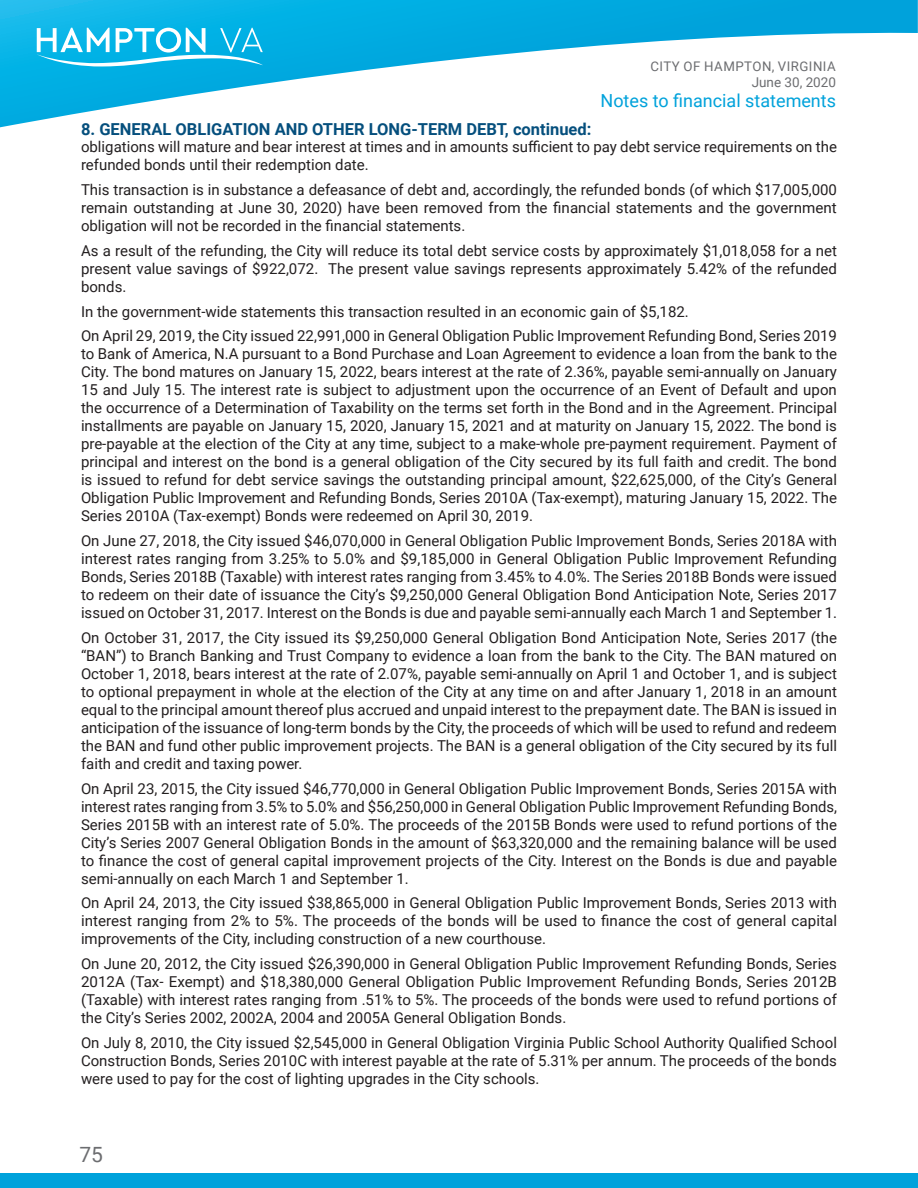
<style>
.page{position:relative;width:918px;height:1188px;background:#fff}
.page>*{position:absolute;margin:0;border:0;box-sizing:border-box;transform-origin:0 0}
.t1{font:21px "Roboto";color:#6c6d70}
.t2{font:18px "Roboto";color:#00a2db}
.t3{font:700 16.5px "Roboto";color:#054f7d}
.Body{font:15px/18px "Roboto";color:#231f20;text-align:justify}
.t4{font:13.5px "Roboto";color:#6c6d70}
.t5{font:13.2px "Roboto";letter-spacing:.035em;color:#6c6d70}
</style>
<div class="page">
<svg style="left:0;top:0;width:918px;height:128px"></svg>
<svg style="left:37px;top:28px;width:226px;height:39px"></svg>
<div style="left:0;top:1173px;width:918px;height:15px;background:#00a2db"></div>
<p class="t5" style="left:650px;top:57px;width:187px">CITY OF HAMPTON, VIRGINIA</p>
<p class="t4" style="left:752px;top:72px;width:86px">June 30, 2020</p>
<p class="t2" style="left:601px;top:88px;width:237px">Notes to financial statements</p>
<p class="t3" style="left:81px;top:118px;width:512px">8. GENERAL OBLIGATION AND OTHER LONG-TERM DEBT, continued:</p>
<p class="Body" style="left:81px;top:137px;width:758px">obligations will mature and bear interest at times and in amounts sufficient to pay debt service requirements on the refunded bonds until their redemption date.</p>
<p class="Body" style="left:81px;top:180px;width:758px">This transaction is in substance a defeasance of debt and, accordingly, the refunded bonds (of which $17,005,000 remain outstanding at June 30, 2020) have been removed from the financial statements and the government obligation will not be recorded in the financial statements.</p>
<p class="Body" style="left:81px;top:241px;width:758px">As a result of the refunding, the City will reduce its total debt service costs by approximately $1,018,058 for a net present value savings of $922,072. The present value savings represents approximately 5.42% of the refunded bonds.</p>
<p class="Body" style="left:81px;top:302px;width:609px">In the government-wide statements this transaction resulted in an economic gain of $5,182.</p>
<p class="Body" style="left:81px;top:326px;width:758px">On April 29, 2019, the City issued 22,991,000 in General Obligation Public Improvement Refunding Bond, Series 2019 to Bank of America, N.A pursuant to a Bond Purchase and Loan Agreement to evidence a loan from the bank to the City. The bond matures on January 15, 2022, bears interest at the rate of 2.36%, payable semi-annually on January 15 and July 15. The interest rate is subject to adjustment upon the occurrence of an Event of Default and upon the occurrence of a Determination of Taxability on the terms set forth in the Bond and in the Agreement. Principal installments are payable on January 15, 2020, January 15, 2021 and at maturity on January 15, 2022. The bond is pre-payable at the election of the City at any time, subject to a make-whole pre-payment requirement. Payment of principal and interest on the bond is a general obligation of the City secured by its full faith and credit. The bond is issued to refund for debt service savings the outstanding principal amount, $22,625,000, of the City’s General Obligation Public Improvement and Refunding Bonds, Series 2010A (Tax-exempt), maturing January 15, 2022. The Series 2010A (Tax-exempt) Bonds were redeemed on April 30, 2019.</p>
<p class="Body" style="left:81px;top:531px;width:758px">On June 27, 2018, the City issued $46,070,000 in General Obligation Public Improvement Bonds, Series 2018A with interest rates ranging from 3.25% to 5.0% and $9,185,000 in General Obligation Public Improvement Refunding Bonds, Series 2018B (Taxable) with interest rates ranging from 3.45% to 4.0%. The Series 2018B Bonds were issued to redeem on their date of issuance the City’s $9,250,000 General Obligation Bond Anticipation Note, Series 2017 issued on October 31, 2017. Interest on the Bonds is due and payable semi-annually each March 1 and September 1.</p>
<p class="Body" style="left:81px;top:628px;width:758px">On October 31, 2017, the City issued its $9,250,000 General Obligation Bond Anticipation Note, Series 2017 (the “BAN”) to Branch Banking and Trust Company to evidence a loan from the bank to the City. The BAN matured on October 1, 2018, bears interest at the rate of 2.07%, payable semi-annually on April 1 and October 1, and is subject to optional prepayment in whole at the election of the City at any time on and after January 1, 2018 in an amount equal to the principal amount thereof plus accrued and unpaid interest to the prepayment date. The BAN is issued in anticipation of the issuance of long-term bonds by the City, the proceeds of which will be used to refund and redeem the BAN and fund other public improvement projects. The BAN is a general obligation of the City secured by its full faith and credit and taxing power.</p>
<p class="Body" style="left:81px;top:779px;width:758px">On April 23, 2015, the City issued $46,770,000 in General Obligation Public Improvement Bonds, Series 2015A with interest rates ranging from 3.5% to 5.0% and $56,250,000 in General Obligation Public Improvement Refunding Bonds, Series 2015B with an interest rate of 5.0%. The proceeds of the 2015B Bonds were used to refund portions of the City’s Series 2007 General Obligation Bonds in the amount of $63,320,000 and the remaining balance will be used to finance the cost of general capital improvement projects of the City. Interest on the Bonds is due and payable semi-annually on each March 1 and September 1.</p>
<p class="Body" style="left:81px;top:893px;width:758px">On April 24, 2013, the City issued $38,865,000 in General Obligation Public Improvement Bonds, Series 2013 with interest ranging from 2% to 5%. The proceeds of the bonds will be used to finance the cost of general capital improvements of the City, including construction of a new courthouse.</p>
<p class="Body" style="left:81px;top:954px;width:758px">On June 20, 2012, the City issued $26,390,000 in General Obligation Public Improvement Refunding Bonds, Series 2012A (Tax- Exempt) and $18,380,000 General Obligation Public Improvement Refunding Bonds, Series 2012B (Taxable) with interest rates ranging from .51% to 5%. The proceeds of the bonds were used to refund portions of the City’s Series 2002, 2002A, 2004 and 2005A General Obligation Bonds.</p>
<p class="Body" style="left:81px;top:1033px;width:758px">On July 8, 2010, the City issued $2,545,000 in General Obligation Virginia Public School Authority Qualified School Construction Bonds, Series 2010C with interest payable at the rate of 5.31% per annum. The proceeds of the bonds were used to pay for the cost of lighting upgrades in the City schools.</p>
<h1 class="t1" style="left:80px;top:1139px;width:25px">75</h1>
</div>
